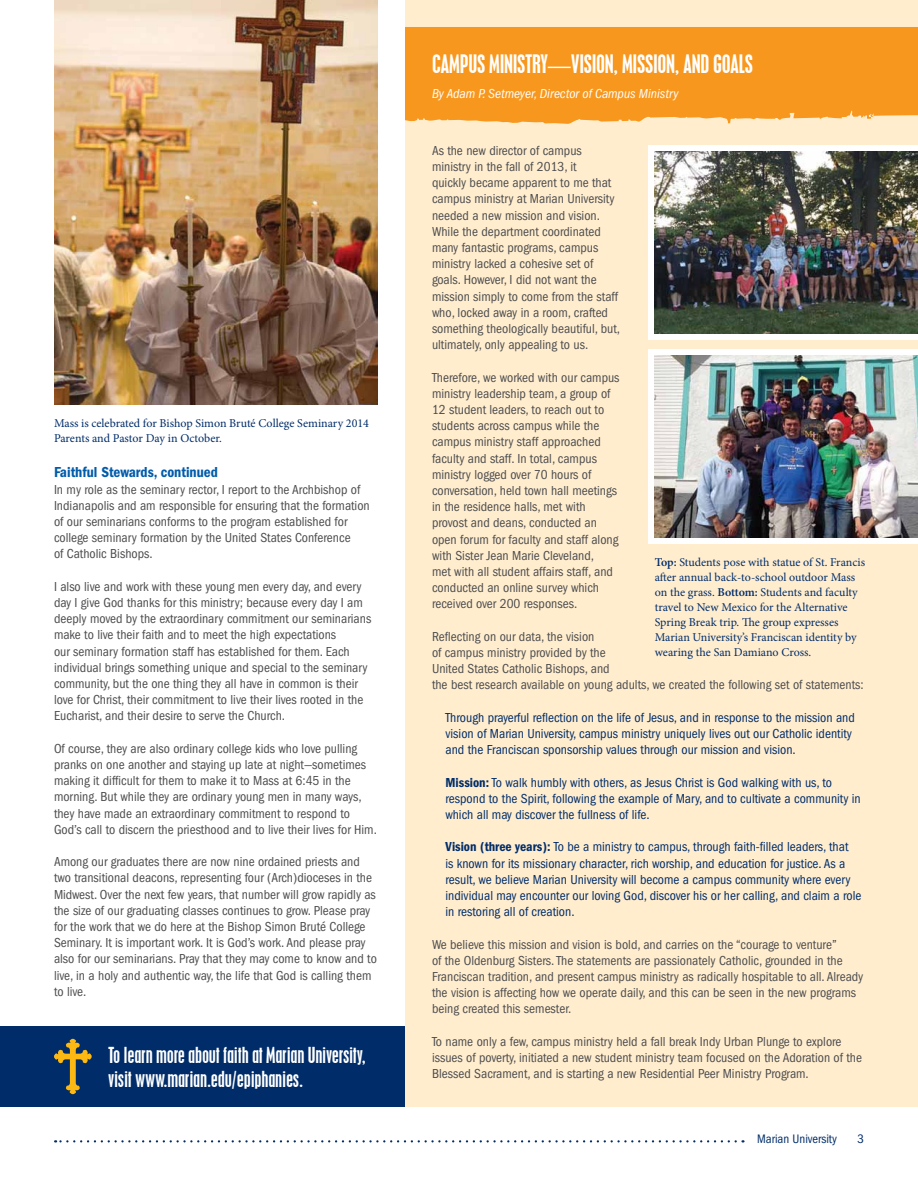
<style>
.page{position:relative;width:918px;height:1188px;background:#fff}
.page>*{position:absolute;margin:0;border:0;box-sizing:border-box;transform-origin:0 0}
.t1{font:condensed 22.5px "Placard";color:#fff}
.t2{font:condensed 19.5px/23.4px "Placard";color:#fff}
.t3{font:15px "ITC Franklin Gothic Std Dm Cd";color:#005cab}
.t4{font:condensed 13.5px/16.2px "ITC Franklin Gothic Std";color:#4d4d4f}
.t5{font:condensed 13.5px/16.2px "ITC Franklin Gothic Std";color:#002d6a}
.t6{font:italic condensed 13.5px "ITC Franklin Gothic Std";color:#fff}
.t7{font:condensed 12.75px "ITC Franklin Gothic Std";color:#002d6a}
.t8{font:12px/15px "Minion Pro";letter-spacing:-.005em;color:#002d6a}
.s1{font-family:"ITC Franklin Gothic Std Dm Cd";font-stretch:normal}
.s2{font-weight:600}
</style>
<div class="page">
<div style="left:405px;top:0;width:513px;height:1107px;background:#ffedce"></div>
<div style="left:405px;top:27px;width:513px;height:97px;background:#f8971d"></div>
<svg style="left:55px;top:1140px;width:681px;height:3px"></svg>
<div style="left:0;top:1026px;width:405px;height:81px;background:#002d6a"></div>
<svg style="left:54px;top:1039px;width:38px;height:55px"></svg>
<img style="left:54px;top:0;width:324px;height:405px">
<svg style="left:648px;top:145px;width:270px;height:195px;background:#e7e8e6"></svg>
<svg style="left:648px;top:349px;width:270px;height:195px;background:#f1f1f0"></svg>
<img style="left:655px;top:152px;width:263px;height:181px">
<img style="left:655px;top:356px;width:263px;height:181px">
<p class="t8" style="left:54px;top:416px;width:317px">Mass is celebrated for Bishop Simon Bruté College Seminary 2014<br>Parents and Pastor Day in October.</p>
<p class="t3" style="left:54px;top:464px;width:165px">Faithful Stewards, continued</p>
<p class="t4" style="left:54px;top:481px;width:317px">In my role as the seminary rector, I report to the Archbishop of Indianapolis and am responsible for ensuring that the formation of our seminarians conforms to the program established for college seminary formation by the United States Conference<br>of Catholic Bishops.</p>
<p class="t4" style="left:54px;top:578px;width:319px">I also live and work with these young men every day, and every day I give God thanks for this ministry; because every day I am deeply moved by the extraordinary commitment our seminarians make to live their faith and to meet the high expectations<br>our seminary formation staff has established for them. Each individual brings something unique and special to the seminary community, but the one thing they all have in common is their love for Christ, their commitment to live their lives rooted in the Eucharist, and their desire to serve the Church.</p>
<p class="t4" style="left:54px;top:740px;width:324px">Of course, they are also ordinary college kids who love pulling pranks on one another and staying up late at night—sometimes making it difficult for them to make it to Mass at 6:45 in the morning. But while they are ordinary young men in many ways, they have made an extraordinary commitment to respond to God’s call to discern the priesthood and to live their lives for Him.</p>
<p class="t4" style="left:54px;top:854px;width:324px">Among our graduates there are now nine ordained priests and two transitional deacons, representing four (Arch)dioceses in the Midwest. Over the next few years, that number will grow rapidly as the size of our graduating classes continues to grow. Please pray for the work that we do here at the Bishop Simon Bruté College Seminary. It is important work. It is God’s work. And please pray also for our seminarians. Pray that they may come to know and to live, in a holy and authentic way, the life that God is calling them to live.</p>
<h2 class="t2" style="left:108px;top:1044px;width:259px">To learn more about faith at Marian University, visit www.marian.edu/epiphanies.</h2>
<h1 class="t1" style="left:432px;top:50px;width:321px">Campus Ministry—Vision, Mission, and Goals</h1>
<p class="t6" style="left:432px;top:86px;width:248px">By Adam P. Setmeyer, Director of Campus Ministry</p>
<p class="t4" style="left:432px;top:142px;width:190px">As the new director of campus ministry in the fall of 2013, it<br>quickly became apparent to me that campus ministry at Marian University needed a new mission and vision.<br>While the department coordinated many fantastic programs, campus ministry lacked a cohesive set of goals. However, I did not want the mission simply to come from the staff who, locked away in a room, crafted something theologically beautiful, but, ultimately, only appealing to us.</p>
<p class="t4" style="left:432px;top:369px;width:189px">Therefore, we worked with our campus ministry leadership team, a group of 12 student leaders, to reach out to students across campus while the campus ministry staff approached faculty and staff. In total, campus ministry logged over 70 hours of conversation, held town hall meetings in the residence halls, met with provost and deans, conducted an open forum for faculty and staff along with Sister Jean Marie Cleveland,<br>met with all student affairs staff, and conducted an online survey which received over 200 responses.</p>
<p class="t4" style="left:432px;top:628px;width:433px">Reflecting on our data, the vision<br>of campus ministry provided by the<br>United States Catholic Bishops, and<br>the best research available on young adults, we created the following set of statements:</p>
<p class="t5" style="left:446px;top:709px;width:411px">Through prayerful reflection on the life of Jesus, and in response to the mission and vision of Marian University, campus ministry uniquely lives out our Catholic identity and the Franciscan sponsorship values through our mission and vision.</p>
<p class="t5" style="left:446px;top:774px;width:417px"><span class="s1">Mission:</span> To walk humbly with others, as Jesus Christ is God walking with us, to respond to the Spirit, following the example of Mary, and to cultivate a community in which all may discover the fullness of life.</p>
<p class="t5" style="left:446px;top:839px;width:417px"><span class="s1">Vision (three years):</span> To be a ministry to campus, through faith-filled leaders, that<br>is known for its missionary character, rich worship, and education for justice. As a result, we believe Marian University will become a campus community where every individual may encounter our loving God, discover his or her calling, and claim a role in restoring all of creation.</p>
<p class="t4" style="left:432px;top:936px;width:433px">We believe this mission and vision is bold, and carries on the “courage to venture”<br>of the Oldenburg Sisters. The statements are passionately Catholic, grounded in the Franciscan tradition, and present campus ministry as radically hospitable to all. Already the vision is affecting how we operate daily, and this can be seen in the new programs being created this semester.</p>
<p class="t4" style="left:432px;top:1033px;width:432px">To name only a few, campus ministry held a fall break Indy Urban Plunge to explore issues of poverty, initiated a new student ministry team focused on the Adoration of the<br>Blessed Sacrament, and is starting a new Residential Peer Ministry Program.</p>
<p class="t8" style="left:655px;top:555px;width:212px"><span class="s2">Top:</span> Students pose with statue of St. Francis after annual back-to-school outdoor Mass on the grass. <span class="s2">Bottom:</span> Students and faculty travel to New Mexico for the Alternative Spring Break trip. The group expresses Marian University’s Franciscan identity by wearing the San Damiano Cross.</p>
<p class="t7" style="left:757px;top:1131px;width:81px">Marian University</p>
<p class="t7" style="left:857px;top:1131px;width:8px">3</p>
</div>
